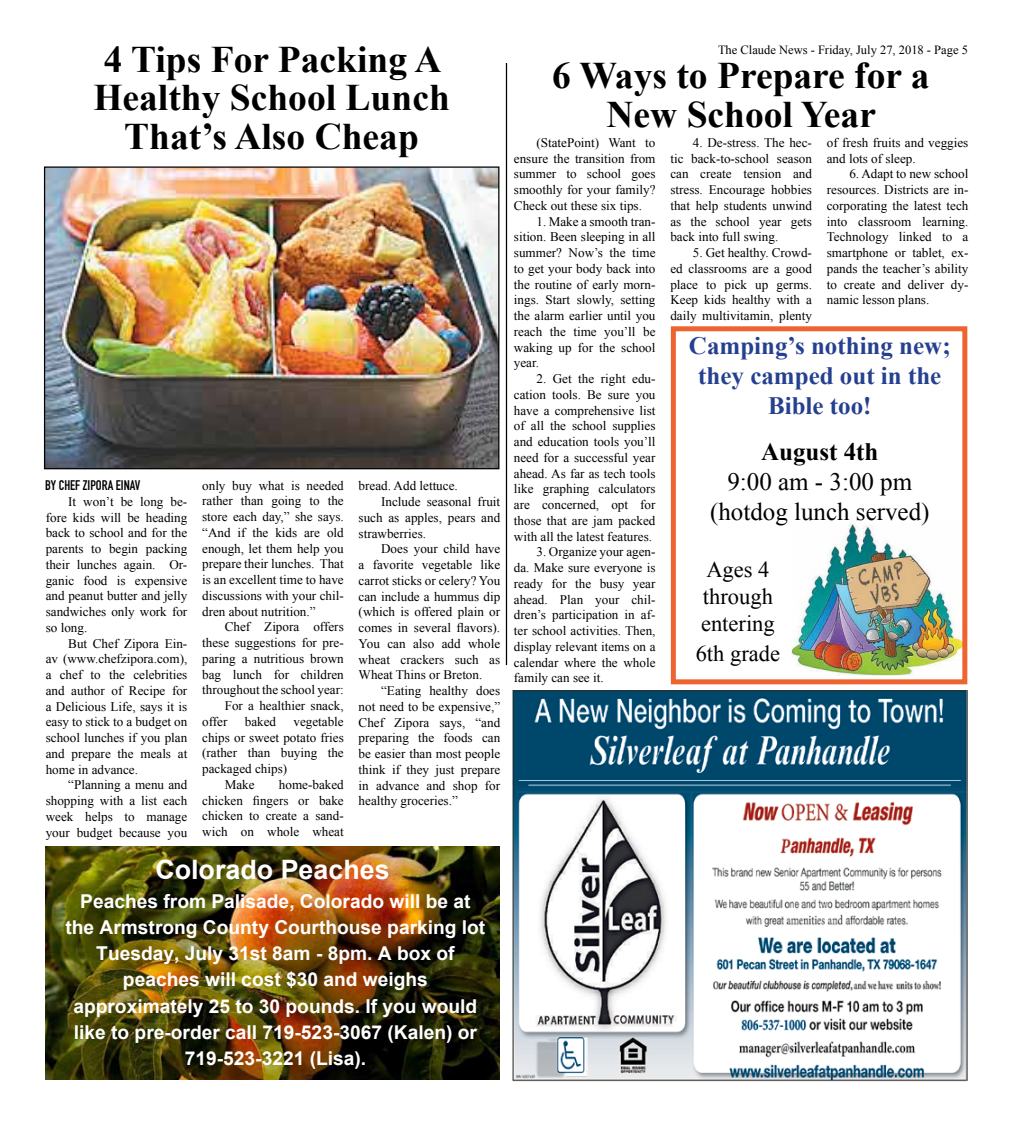
<style>
.page{position:relative;width:1013px;height:1125px;background:#fff}
.page>*{position:absolute;margin:0;border:0;box-sizing:border-box;transform-origin:0 0}
.t1{font:700 37.5px/38.8px "Times New Roman";color:#000;text-align:center}
.t2{font:700 26.75px "Arial";color:#fff}
.t3{font:700 25px/30px "Times New Roman";color:#25408f;text-align:center}
.t4{font:25px/30px "Times New Roman";color:#000;text-align:center}
.t5{font:700 25px "Times New Roman";color:#000}
.t6{font:22.5px/27px "Times New Roman";color:#000}
.t7{font:700 19.12px/26.2px "Arial";color:#fff;text-align:center}
.t8{font:700 13.75px "DIN Condensed";color:#000}
.t9{font:13.12px/15.8px "Times New Roman";color:#000;text-align:justify}
.t10{font:12.5px "Times New Roman";color:#000}
</style>
<div class="page">
<img style="left:512px;top:690px;width:456px;height:391px">
<img style="left:45px;top:846px;width:454px;height:234px">
<img style="left:791px;top:520px;width:170px;height:155px">
<div style="left:671px;top:326px;width:296px;height:358px;border:5px solid #ed6430"></div>
<img style="left:46px;top:168px;width:451px;height:299px">
<div style="left:44px;top:166px;width:455px;height:303px;border:1px solid #000"></div>
<hr style="left:506px;top:63px;width:1px;height:602px;background:#000">
<h1 class="t1" style="left:93px;top:39px;width:358px">4 Tips For Packing A<br>Healthy School Lunch<br>That’s Also Cheap</h1>
<p class="t8" style="left:45px;top:476px;width:97px">BY CHEF ZIPORA EINAV</p>
<p class="t9" style="left:46px;top:493px;width:143px;text-indent:22px">It won’t be long be&shy;fore kids will be heading back to school and for the parents to begin packing their lunches again. Or&shy;ganic food is expensive and peanut butter and jelly sandwiches only work for so long.</p>
<p class="t9" style="left:46px;top:635px;width:143px;text-indent:22px">But Chef Zipora Ein&shy;av (www.chefzipora.com), a chef to the celebrities and author of Recipe for a Delicious Life, says it is easy to stick to a budget on school lunches if you plan and prepare the meals at home in advance.</p>
<p class="t9" style="left:46px;top:777px;width:143px;text-indent:22px">“Planning a menu and shopping with a list each week helps to manage your budget because you</p>
<p class="t9" style="left:202px;top:477px;width:143px">only buy what is needed rather than going to the store each day,” she says. “And if the kids are old enough, let them help you prepare their lunches. That is an excellent time to have discussions with your chil&shy;dren about nutrition.”</p>
<p class="t9" style="left:225px;top:619px;width:121px">Chef Zipora offers</p>
<p class="t9" style="left:202px;top:635px;width:143px">these suggestions for pre-</p>
<p class="t9" style="left:202px;top:650px;width:143px">paring a nutritious brown</p>
<p class="t9" style="left:202px;top:666px;width:143px">bag lunch for children</p>
<p class="t9" style="left:202px;top:682px;width:143px">throughout the school year:</p>
<p class="t9" style="left:225px;top:698px;width:121px">For a healthier snack,</p>
<p class="t9" style="left:202px;top:713px;width:27px">offer</p>
<p class="t9" style="left:245px;top:713px;width:33px">baked</p>
<p class="t9" style="left:293px;top:713px;width:52px">vegetable</p>
<p class="t9" style="left:202px;top:729px;width:143px">chips or sweet potato fries</p>
<p class="t9" style="left:202px;top:745px;width:143px">(rather than buying the</p>
<p class="t9" style="left:202px;top:761px;width:86px">packaged chips)</p>
<p class="t9" style="left:225px;top:776px;width:31px">Make</p>
<p class="t9" style="left:202px;top:776px;width:143px;text-indent:77px">home-baked chicken fingers or bake chicken to create a sand&shy;wich on whole wheat</p>
<p class="t9" style="left:358px;top:478px;width:101px">bread. Add lettuce.</p>
<p class="t9" style="left:381px;top:494px;width:121px">Include seasonal fruit</p>
<p class="t9" style="left:358px;top:509px;width:143px">such as apples, pears and</p>
<p class="t9" style="left:358px;top:525px;width:69px">strawberries.</p>
<p class="t9" style="left:381px;top:541px;width:121px">Does your child have</p>
<p class="t9" style="left:358px;top:557px;width:143px">a favorite vegetable like</p>
<p class="t9" style="left:358px;top:572px;width:143px">carrot sticks or celery? You</p>
<p class="t9" style="left:358px;top:588px;width:143px">can include a hummus dip</p>
<p class="t9" style="left:358px;top:604px;width:143px">(which is offered plain or</p>
<p class="t9" style="left:358px;top:620px;width:143px">comes in several flavors).</p>
<p class="t9" style="left:358px;top:635px;width:143px">You can also add whole</p>
<p class="t9" style="left:358px;top:651px;width:143px">wheat crackers such as</p>
<p class="t9" style="left:358px;top:667px;width:125px">Wheat Thins or Breton.</p>
<p class="t9" style="left:381px;top:683px;width:121px">“Eating healthy does</p>
<p class="t9" style="left:358px;top:698px;width:143px">not need to be expensive,”</p>
<p class="t9" style="left:358px;top:714px;width:143px">Chef Zipora says, “and</p>
<p class="t9" style="left:358px;top:730px;width:143px">preparing the foods can</p>
<p class="t9" style="left:358px;top:746px;width:143px">be easier than most people</p>
<p class="t9" style="left:358px;top:761px;width:143px">think if they just prepare</p>
<p class="t9" style="left:358px;top:777px;width:143px">in advance and shop for</p>
<p class="t9" style="left:358px;top:793px;width:101px">healthy groceries.”</p>
<h2 class="t2" style="left:155px;top:852px;width:236px">Colorado Peaches</h2>
<p class="t7" style="left:65px;top:888px;width:421px">Peaches from Palisade, Colorado will be at the Armstrong County Courthouse parking lot Tuesday, July 31st 8am - 8pm. A box of peaches will cost $30 and weighs approximately 25 to 30 pounds. If you would like to pre-order call 719-523-3067 (Kalen) or 719-523-3221 (Lisa).</p>
<p class="t10" style="left:718px;top:41px;width:251px">The Claude News - Friday, July 27, 2018 - Page 5</p>
<h1 class="t1" style="left:552px;top:56px;width:379px">6 Ways to Prepare for a<br>New School Year</h1>
<p class="t9" style="left:514px;top:134px;width:143px;text-indent:22px">(StatePoint) Want to ensure the transition from summer to school goes smoothly for your family?<br>Check out these six tips.</p>
<p class="t9" style="left:514px;top:213px;width:143px;text-indent:22px">1. Make a smooth tran&shy;sition. Been sleeping in all summer? Now’s the time to get your body back into the routine of early morn&shy;ings. Start slowly, setting the alarm earlier until you reach the time you’ll be waking up for the school year.</p>
<p class="t9" style="left:514px;top:371px;width:143px;text-indent:22px">2. Get the right edu&shy;cation tools. Be sure you have a comprehensive list of all the school supplies and education tools you’ll need for a successful year ahead. As far as tech tools like graphing calculators are concerned, opt for those that are jam packed with all the latest features.</p>
<p class="t9" style="left:514px;top:544px;width:143px;text-indent:22px">3. Organize your agen&shy;da. Make sure everyone is ready for the busy year ahead. Plan your chil&shy;dren’s participation in af&shy;ter school activities. Then, display relevant items on a calendar where the whole family can see it.</p>
<p class="t9" style="left:670px;top:134px;width:143px;text-indent:22px">4. De-stress. The hec&shy;tic back-to-school season can create tension and stress. Encourage hobbies that help students unwind as the school year gets back into full swing.</p>
<p class="t9" style="left:670px;top:245px;width:143px;text-indent:22px">5. Get healthy. Crowd&shy;ed classrooms are a good place to pick up germs.<br>Keep kids healthy with a daily multivitamin, plenty</p>
<p class="t9" style="left:826px;top:134px;width:143px">of fresh fruits and veggies and lots of sleep.</p>
<p class="t9" style="left:826px;top:166px;width:143px;text-indent:22px">6. Adapt to new school resources. Districts are in&shy;corporating the latest tech into classroom learning.<br>Technology linked to a smartphone or tablet, ex&shy;pands the teacher’s ability to create and deliver dy&shy;namic lesson plans.</p>
<h3 class="t3" style="left:689px;top:330px;width:263px">Camping’s nothing new; they camped out in the<br>Bible too!</h3>
<h3 class="t5" style="left:761px;top:434px;width:119px">August 4th</h3>
<h3 class="t4" style="left:710px;top:466px;width:221px">9:00 am - 3:00 pm (hotdog lunch served)</h3>
<h3 class="t6" style="left:701px;top:555px;width:75px">Ages 4 through entering</h3>
<h3 class="t6" style="left:695px;top:639px;width:86px">6th grade</h3>
</div>
